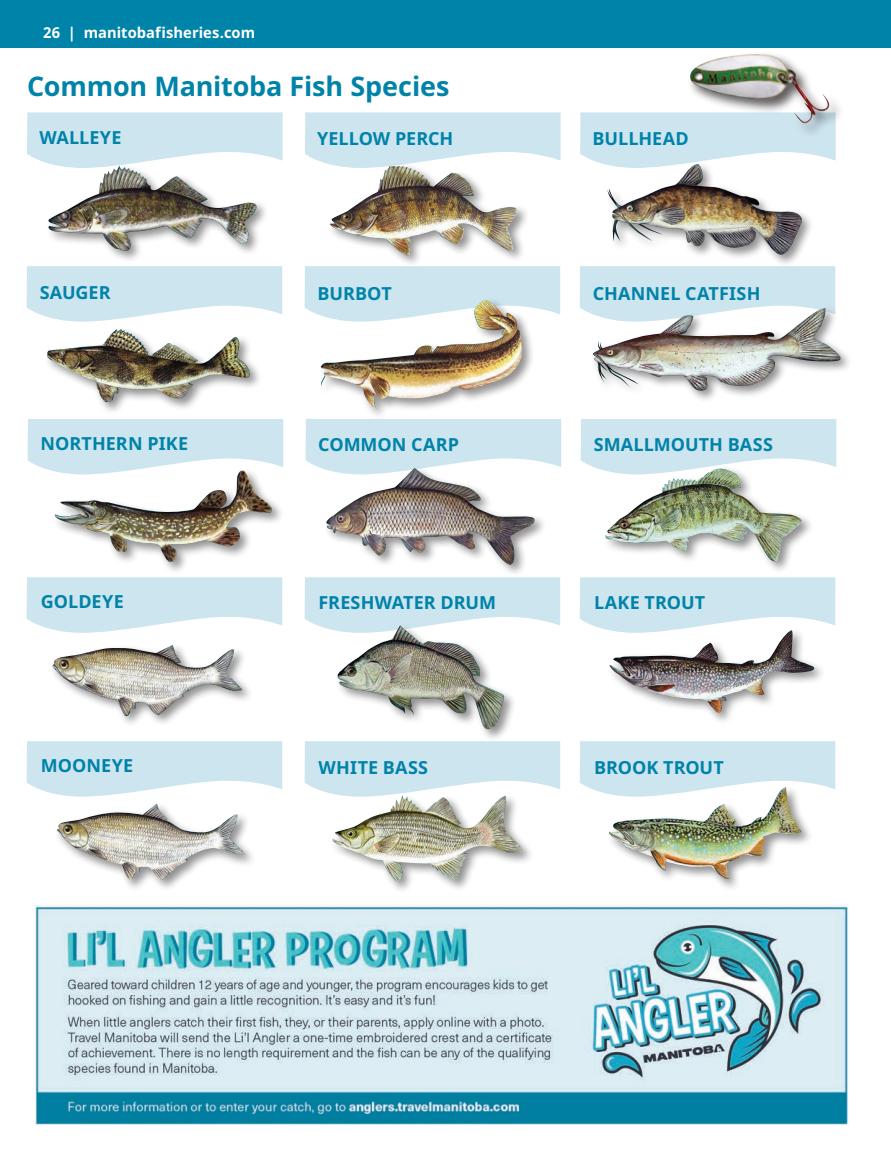
<style>
.page{position:relative;width:891px;height:1161px;background:#fff}
.page>*{position:absolute;margin:0;border:0;box-sizing:border-box;transform-origin:0 0}
.t1{font:700 27px "Noto Sans";letter-spacing:-.005em;color:#0083a9}
.t2{font:700 18px "Noto Sans";letter-spacing:.005em;color:#0083a9}
.t3{font:700 15px "Noto Sans";letter-spacing:.005em;color:#fff}
</style>
<div class="page">
<div style="left:0;top:0;width:891px;height:48px;background:#0083a9"></div>
<div style="left:580px;top:741px;width:255px;height:53px;background:#cce5ef"></div>
<svg style="left:305px;top:741px;width:255px;height:52px;background:#d1e7f0"></svg>
<svg style="left:27px;top:741px;width:255px;height:56px;background:#d3e9f1"></svg>
<svg style="left:580px;top:577px;width:255px;height:53px;background:#d1e7f0"></svg>
<svg style="left:305px;top:577px;width:255px;height:54px;background:#d0e7f0"></svg>
<svg style="left:27px;top:577px;width:255px;height:56px;background:#d3e9f1"></svg>
<div style="left:581px;top:419px;width:255px;height:51px;background:#cce5ef"></div>
<div style="left:306px;top:419px;width:255px;height:50px;background:#cce5ef"></div>
<svg style="left:28px;top:419px;width:255px;height:52px;background:#cfe6f0"></svg>
<div style="left:580px;top:266px;width:255px;height:47px;background:#cce5ef"></div>
<div style="left:305px;top:266px;width:255px;height:49px;background:#cce5ef"></div>
<svg style="left:27px;top:266px;width:255px;height:56px;background:#d3e9f1"></svg>
<svg style="left:580px;top:112px;width:256px;height:53px;background:#d2e8f0"></svg>
<svg style="left:305px;top:112px;width:256px;height:52px;background:#d1e7f0"></svg>
<svg style="left:27px;top:112px;width:256px;height:51px;background:#d0e7f0"></svg>
<div style="left:687px;top:51px;width:157px;height:87px;background:#231f20;opacity:.72"></div>
<img style="left:686px;top:54px;width:147px;height:70px">
<div style="left:46px;top:163px;width:223px;height:100px;background:#231f20;opacity:.5"></div>
<img style="left:48px;top:165px;width:210px;height:88px">
<div style="left:328px;top:163px;width:202px;height:105px;background:#231f20;opacity:.5"></div>
<img style="left:330px;top:166px;width:188px;height:90px">
<div style="left:605px;top:161px;width:209px;height:106px;background:#231f20;opacity:.5"></div>
<img style="left:607px;top:164px;width:196px;height:92px">
<div style="left:44px;top:326px;width:219px;height:89px;background:#231f20;opacity:.5"></div>
<img style="left:47px;top:329px;width:204px;height:74px">
<div style="left:318px;top:297px;width:217px;height:123px;background:#231f20;opacity:.5"></div>
<img style="left:321px;top:300px;width:201px;height:109px">
<div style="left:590px;top:306px;width:263px;height:97px;background:#231f20;opacity:.5"></div>
<img style="left:593px;top:311px;width:224px;height:77px">
<div style="left:52px;top:468px;width:232px;height:107px;background:#231f20;opacity:.5"></div>
<img style="left:54px;top:471px;width:219px;height:92px">
<div style="left:323px;top:465px;width:224px;height:112px;background:#231f20;opacity:.5"></div>
<img style="left:326px;top:468px;width:209px;height:99px">
<div style="left:603px;top:466px;width:211px;height:108px;background:#231f20;opacity:.5"></div>
<img style="left:605px;top:469px;width:197px;height:93px">
<div style="left:50px;top:643px;width:205px;height:85px;background:#231f20;opacity:.5"></div>
<img style="left:52px;top:645px;width:191px;height:73px">
<div style="left:335px;top:623px;width:182px;height:119px;background:#231f20;opacity:.5"></div>
<img style="left:337px;top:625px;width:167px;height:104px">
<div style="left:607px;top:628px;width:220px;height:97px;background:#231f20;opacity:.5"></div>
<img style="left:609px;top:630px;width:206px;height:83px">
<div style="left:54px;top:801px;width:203px;height:91px;background:#231f20;opacity:.5"></div>
<img style="left:56px;top:804px;width:190px;height:77px">
<div style="left:330px;top:793px;width:205px;height:101px;background:#231f20;opacity:.5"></div>
<img style="left:332px;top:795px;width:191px;height:88px">
<div style="left:606px;top:785px;width:208px;height:106px;background:#231f20;opacity:.5"></div>
<img style="left:608px;top:787px;width:194px;height:92px">
<img style="left:31px;top:904px;width:817px;height:221px">
<p class="t3" style="left:43px;top:22px;width:214px">26 | manitobafisheries.com</p>
<p class="t1" style="left:27px;top:67px;width:424px">Common Manitoba Fish Species</p>
<p class="t2" style="left:39px;top:124px;width:84px">WALLEYE</p>
<p class="t2" style="left:317px;top:126px;width:138px">YELLOW PERCH</p>
<p class="t2" style="left:593px;top:126px;width:98px">BULLHEAD</p>
<p class="t2" style="left:40px;top:280px;width:72px">SAUGER</p>
<p class="t2" style="left:317px;top:281px;width:76px">BURBOT</p>
<p class="t2" style="left:593px;top:281px;width:169px">CHANNEL CATFISH</p>
<p class="t2" style="left:41px;top:430px;width:149px">NORTHERN PIKE</p>
<p class="t2" style="left:318px;top:431px;width:143px">COMMON CARP</p>
<p class="t2" style="left:594px;top:431px;width:181px">SMALLMOUTH BASS</p>
<p class="t2" style="left:41px;top:589px;width:84px">GOLDEYE</p>
<p class="t2" style="left:319px;top:590px;width:179px">FRESHWATER DRUM</p>
<p class="t2" style="left:594px;top:590px;width:113px">LAKE TROUT</p>
<p class="t2" style="left:41px;top:753px;width:94px">MOONEYE</p>
<p class="t2" style="left:319px;top:754px;width:111px">WHITE BASS</p>
<p class="t2" style="left:594px;top:754px;width:131px">BROOK TROUT</p>
</div>
